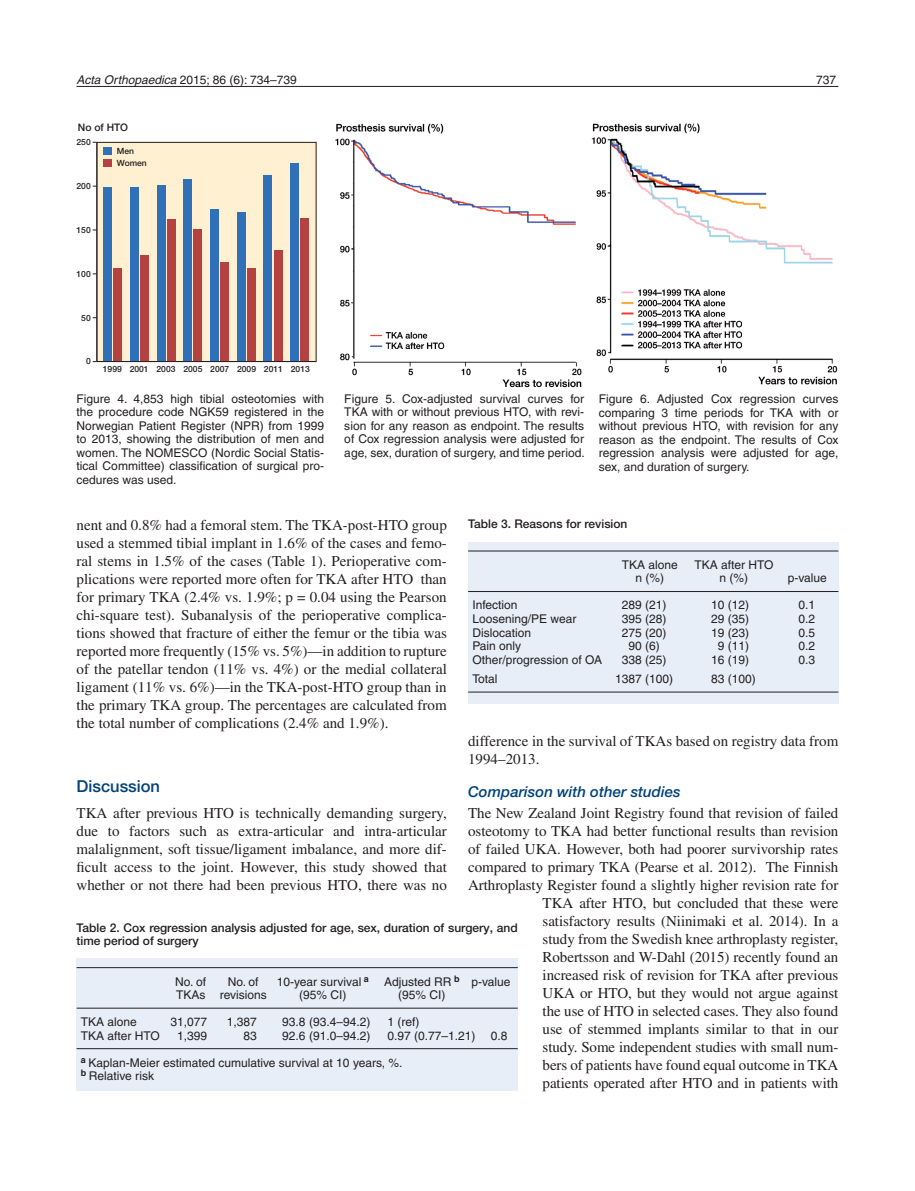
<style>
.page{position:relative;width:915px;height:1191px;background:#fff}
.page>*{position:absolute;margin:0;border:0;box-sizing:border-box;transform-origin:0 0}
.t1{font:500 16.5px "Helvetica Neue LTW1 G";color:#004279}
.t2{font:15px/18px "Times";color:#231f20;text-align:justify}
.t3{font:italic 500 15px "Helvetica Neue LTW1 G";color:#004279}
.t4{font:12px/13.5px "Helvetica";color:#231f20;text-align:justify}
.t5{font:500 12px/13.5px "Helvetica Neue LTW1 G";color:#231f20}
.t6{font:500 10.35px "Helvetica Neue LTW1 G";color:#231f20}
.t7{font:500 8.55px/11.9px "Helvetica Neue LTW1 G";color:#231f20}
.s1{font-style:italic}
</style>
<div class="page">
<hr style="left:77px;top:86px;width:761px;height:1px;background:#231f20">
<div style="left:77px;top:958px;width:440px;height:133px;background:#e8eef8"></div>
<hr style="left:77px;top:967px;width:440px;height:1px;background:#231f20">
<hr style="left:77px;top:1008px;width:440px;height:1px;background:#231f20">
<hr style="left:77px;top:1048px;width:440px;height:1px;background:#231f20">
<div style="left:468px;top:541px;width:370px;height:162px;background:#e8eef8"></div>
<hr style="left:468px;top:551px;width:370px;height:1px;background:#231f20">
<hr style="left:468px;top:591px;width:370px;height:1px;background:#231f20">
<hr style="left:468px;top:692px;width:370px;height:1px;background:#231f20">
<img style="left:335px;top:123px;width:247px;height:265px">
<img style="left:591px;top:123px;width:247px;height:262px">
<div style="left:97px;top:142px;width:219px;height:219px;background:#fef0d0"></div>
<div style="left:104px;top:187px;width:8px;height:174px;background:#2f70b8"></div>
<div style="left:114px;top:268px;width:8px;height:93px;background:#b54241"></div>
<div style="left:130px;top:187px;width:9px;height:174px;background:#2f70b8"></div>
<div style="left:140px;top:255px;width:9px;height:106px;background:#b54241"></div>
<div style="left:157px;top:184px;width:8px;height:177px;background:#2f70b8"></div>
<div style="left:167px;top:218px;width:8px;height:143px;background:#b54241"></div>
<div style="left:184px;top:179px;width:8px;height:182px;background:#2f70b8"></div>
<div style="left:194px;top:229px;width:8px;height:132px;background:#b54241"></div>
<div style="left:210px;top:209px;width:9px;height:152px;background:#2f70b8"></div>
<div style="left:220px;top:262px;width:9px;height:99px;background:#b54241"></div>
<div style="left:237px;top:212px;width:8px;height:149px;background:#2f70b8"></div>
<div style="left:247px;top:268px;width:8px;height:93px;background:#b54241"></div>
<div style="left:264px;top:175px;width:8px;height:186px;background:#2f70b8"></div>
<div style="left:274px;top:250px;width:8px;height:111px;background:#b54241"></div>
<div style="left:290px;top:163px;width:9px;height:198px;background:#2f70b8"></div>
<div style="left:300px;top:218px;width:9px;height:143px;background:#b54241"></div>
<hr style="left:96px;top:142px;width:1px;height:219px;background:#231f20">
<hr style="left:97px;top:361px;width:219px;height:1px;background:#231f20">
<div style="left:104px;top:147px;width:8px;height:8px;background:#2f70b8"></div>
<div style="left:104px;top:159px;width:8px;height:8px;background:#b54241"></div>
<p class="t4" style="left:77px;top:73px;width:222px"><span class="s1">Acta Orthopaedica</span> 2015; 86 (6): 734–739</p>
<p class="t4" style="left:816px;top:73px;width:22px">737</p>
<p class="t6" style="left:78px;top:121px;width:52px">No of HTO</p>
<p class="t7" style="left:76px;top:136px;width:16px">250</p>
<p class="t7" style="left:76px;top:180px;width:16px">200</p>
<p class="t7" style="left:117px;top:145px;width:32px">Men<br>Women</p>
<p class="t7" style="left:76px;top:224px;width:16px">150</p>
<p class="t7" style="left:76px;top:268px;width:16px">100</p>
<p class="t7" style="left:81px;top:312px;width:11px">50</p>
<p class="t7" style="left:86px;top:355px;width:6px">0</p>
<p class="t7" style="left:103px;top:363px;width:208px">1999 2001 2003 2005 2007 2009 2011 2013</p>
<p class="t4" style="left:77px;top:391px;width:249px">Figure 4. 4,853 high tibial osteotomies with the procedure code NGK59 registered in the Norwegian Patient Register (NPR) from 1999 to 2013, showing the distribution of men and women. The NOMESCO (Nordic Social Statis&shy;tical Committee) classification of surgical pro&shy;cedures was used.</p>
<p class="t4" style="left:344px;top:391px;width:242px">Figure 5. Cox-adjusted survival curves for TKA with or without previous HTO, with revi&shy;sion for any reason as endpoint. The results of Cox regression analysis were adjusted for age, sex, duration of surgery, and time period.</p>
<p class="t4" style="left:598px;top:392px;width:241px">Figure 6. Adjusted Cox regression curves comparing 3 time periods for TKA with or without previous HTO, with revision for any reason as the endpoint. The results of Cox regression analysis were adjusted for age, sex, and duration of surgery.</p>
<p class="t2" style="left:77px;top:515px;width:371px">nent and 0.8% had a femoral stem. The TKA-post-HTO group used a stemmed tibial implant in 1.6% of the cases and femo&shy;ral stems in 1.5% of the cases (Table 1). Perioperative com&shy;plications were reported more often for TKA after HTO than for primary TKA (2.4% vs. 1.9%; p = 0.04 using the Pearson chi-square test). Subanalysis of the perioperative complica&shy;tions showed that fracture of either the femur or the tibia was reported more frequently (15% vs. 5%)—in addition to rupture of the patellar tendon (11% vs. 4%) or the medial collateral ligament (11% vs. 6%)—in the TKA-post-HTO group than in the primary TKA group. The percentages are calculated from the total number of complications (2.4% and 1.9%).</p>
<p class="t5" style="left:468px;top:517px;width:161px">Table 3. Reasons for revision</p>
<p class="t4" style="left:621px;top:558px;width:58px">TKA alone</p>
<p class="t4" style="left:694px;top:558px;width:80px">TKA after HTO</p>
<p class="t4" style="left:635px;top:571px;width:30px">n (%)</p>
<p class="t4" style="left:719px;top:571px;width:30px">n (%)</p>
<p class="t4" style="left:787px;top:571px;width:41px">p-value</p>
<p class="t4" style="left:472px;top:598px;width:47px">Infection</p>
<p class="t4" style="left:621px;top:598px;width:46px">289 (21)</p>
<p class="t4" style="left:711px;top:598px;width:40px">10 (12)</p>
<p class="t4" style="left:798px;top:598px;width:18px">0.1</p>
<p class="t4" style="left:472px;top:612px;width:105px">Loosening/PE wear</p>
<p class="t4" style="left:621px;top:612px;width:46px">395 (28)</p>
<p class="t4" style="left:711px;top:612px;width:40px">29 (35)</p>
<p class="t4" style="left:798px;top:612px;width:18px">0.2</p>
<p class="t4" style="left:472px;top:625px;width:60px">Dislocation</p>
<p class="t4" style="left:621px;top:625px;width:46px">275 (20)</p>
<p class="t4" style="left:711px;top:625px;width:40px">19 (23)</p>
<p class="t4" style="left:798px;top:625px;width:18px">0.5</p>
<p class="t4" style="left:472px;top:639px;width:50px">Pain only</p>
<p class="t4" style="left:628px;top:639px;width:33px">90 (6)</p>
<p class="t4" style="left:717px;top:639px;width:33px">9 (11)</p>
<p class="t4" style="left:798px;top:639px;width:18px">0.2</p>
<p class="t4" style="left:472px;top:652px;width:131px">Other/progression of OA</p>
<p class="t4" style="left:621px;top:652px;width:46px">338 (25)</p>
<p class="t4" style="left:711px;top:652px;width:40px">16 (19)</p>
<p class="t4" style="left:798px;top:652px;width:18px">0.3</p>
<p class="t4" style="left:472px;top:672px;width:27px">Total</p>
<p class="t4" style="left:615px;top:672px;width:60px">1387 (100)</p>
<p class="t4" style="left:711px;top:672px;width:46px">83 (100)</p>
<p class="t2" style="left:468px;top:731px;width:371px">difference in the survival of TKAs based on registry data from<br>1994–2013.</p>
<p class="t3" style="left:468px;top:782px;width:214px">Comparison with other studies</p>
<p class="t2" style="left:468px;top:803px;width:371px">The New Zealand Joint Registry found that revision of failed osteotomy to TKA had better functional results than revision of failed UKA. However, both had poorer survivorship rates compared to primary TKA (Pearse et al. 2012). The Finnish Arthroplasty Register found a slightly higher revision rate for</p>
<p class="t5" style="left:77px;top:920px;width:442px">Table 2. Cox regression analysis adjusted for age, sex, duration of surgery, and time period of surgery</p>
<p class="t4" style="left:175px;top:974px;width:32px">No. of</p>
<p class="t4" style="left:228px;top:974px;width:32px">No. of</p>
<p class="t4" style="left:277px;top:974px;width:94px">10-year survival <sup>a</sup></p>
<p class="t4" style="left:384px;top:974px;width:128px">Adjusted RR <sup>b</sup> p-value</p>
<p class="t4" style="left:176px;top:988px;width:92px">TKAs revisions</p>
<p class="t4" style="left:299px;top:988px;width:49px">(95% CI)</p>
<p class="t4" style="left:398px;top:988px;width:49px">(95% CI)</p>
<p class="t4" style="left:81px;top:1015px;width:58px">TKA alone</p>
<p class="t4" style="left:170px;top:1015px;width:38px">31,077</p>
<p class="t4" style="left:227px;top:1015px;width:32px">1,387</p>
<p class="t4" style="left:282px;top:1015px;width:90px">93.8 (93.4–94.2)</p>
<p class="t4" style="left:387px;top:1015px;width:34px">1 (ref)</p>
<p class="t4" style="left:81px;top:1028px;width:80px">TKA after HTO</p>
<p class="t4" style="left:177px;top:1028px;width:32px">1,399</p>
<p class="t4" style="left:243px;top:1028px;width:15px">83</p>
<p class="t4" style="left:282px;top:1028px;width:90px">92.6 (91.0–94.2)</p>
<p class="t4" style="left:387px;top:1028px;width:90px">0.97 (0.77–1.21)</p>
<p class="t4" style="left:491px;top:1028px;width:18px">0.8</p>
<p class="t4" style="left:81px;top:1055px;width:323px"><sup>a</sup> Kaplan-Meier estimated cumulative survival at 10 years, %. <sup>b</sup> Relative risk</p>
<p class="t1" style="left:77px;top:776px;width:85px">Discussion</p>
<p class="t2" style="left:77px;top:803px;width:371px">TKA after previous HTO is technically demanding surgery, due to factors such as extra-articular and intra-articular malalignment, soft tissue/ligament imbalance, and more dif&shy;ficult access to the joint. However, this study showed that whether or not there had been previous HTO, there was no</p>
<p class="t2" style="left:542px;top:893px;width:297px">TKA after HTO, but concluded that these were satisfactory results (Niinimaki et al. 2014). In a study from the Swedish knee arthroplasty register, Robertsson and W-Dahl (2015) recently found an increased risk of revision for TKA after previous UKA or HTO, but they would not argue against the use of HTO in selected cases. They also found use of stemmed implants similar to that in our study. Some independent studies with small num&shy;bers of patients have found equal outcome in TKA patients operated after HTO and in patients with</p>
</div>
